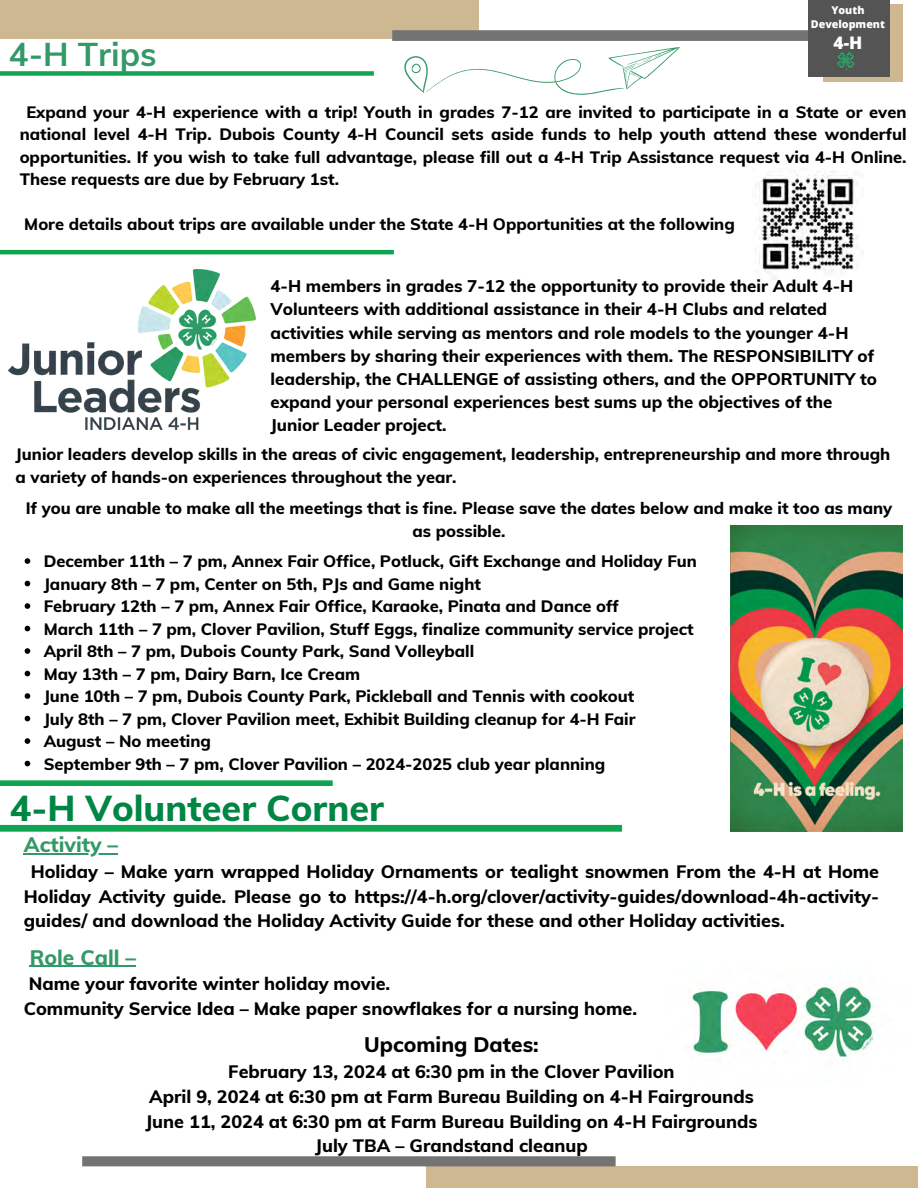
<style>
.page{position:relative;width:918px;height:1188px;background:#fff}
.page>*{position:absolute;margin:0;border:0;box-sizing:border-box;transform-origin:0 0}
.t1{font:800 36px "Muli";color:#008644}
.t2{font:700 33px "Muli";color:#396}
.t3{font:800 21px "Muli";color:#396}
.t4{font:800 21px "Muli";color:#000}
.t5{font:800 18px/24.8px "Muli";color:#000;text-align:justify}
.t6{font:800 17.25px "Open Sans";color:#fff}
.t7{font:800 16.95px/23.2px "Muli";color:#000}
.t8{font:800 16.5px/22.5px "Muli";color:#000;text-align:center}
.t9{font:800 10.65px/14.7px "Open Sans";color:#fff;text-align:center}
</style>
<div class="page">
<img style="left:691px;top:981px;width:184px;height:77px">
<div style="left:1px;top:0;width:478px;height:39px;background:#ceb891"></div>
<div style="left:392px;top:30px;width:509px;height:11px;background:#737373"></div>
<div style="left:823px;top:4px;width:79px;height:77px;background:#ceb891"></div>
<div style="left:808px;top:0;width:81px;height:76px;background:#545454"></div>
<img style="left:838px;top:53px;width:17px;height:16px">
<div style="left:427px;top:1166px;width:491px;height:22px;background:#ceb891"></div>
<div style="left:82px;top:1156px;width:534px;height:10px;background:#737373"></div>
<hr style="left:0;top:250px;width:394px;height:4px;background:#0fa44f">
<div style="left:0;top:825px;width:622px;height:7px;background:#0fa44f"></div>
<div style="left:0;top:780px;width:333px;height:6px;background:#0fa44f"></div>
<div style="left:0;top:71px;width:374px;height:5px;background:#0fa44f"></div>
<img style="left:755px;top:171px;width:103px;height:109px">
<img style="left:9px;top:270px;width:246px;height:159px">
<img style="left:730px;top:526px;width:172px;height:306px">
<svg style="left:25px;top:558px;width:5px;height:6px"></svg>
<svg style="left:25px;top:581px;width:5px;height:5px"></svg>
<svg style="left:25px;top:603px;width:5px;height:6px"></svg>
<svg style="left:25px;top:626px;width:5px;height:5px"></svg>
<svg style="left:25px;top:648px;width:5px;height:6px"></svg>
<svg style="left:25px;top:671px;width:5px;height:5px"></svg>
<svg style="left:25px;top:693px;width:5px;height:6px"></svg>
<svg style="left:25px;top:716px;width:5px;height:5px"></svg>
<svg style="left:25px;top:738px;width:5px;height:6px"></svg>
<svg style="left:25px;top:761px;width:5px;height:5px"></svg>
<svg style="left:404px;top:47px;width:276px;height:48px"></svg>
<hr style="left:24px;top:853px;width:94px;height:1px;background:#396">
<hr style="left:30px;top:966px;width:106px;height:1px;background:#396">
<p class="t2" style="left:9px;top:33px;width:149px">4-H Trips</p>
<p class="t9" style="left:811px;top:2px;width:76px">Youth<br>Development</p>
<p class="t6" style="left:834px;top:30px;width:30px">4-H</p>
<p class="t8" style="left:20px;top:100px;width:888px;text-align:justify;text-indent:7px">Expand your 4-H experience with a trip! Youth in grades 7-12 are invited to participate in a State or even national level 4-H Trip. Dubois County 4-H Council sets aside funds to help youth attend these wonderful opportunities. If you wish to take full advantage, please fill out a 4-H Trip Assistance request via 4-H Online.<br>These requests are due by February 1st.</p>
<p class="t8" style="left:24px;top:213px;width:712px">More details about trips are available under the State 4-H Opportunities at the following</p>
<p class="t7" style="left:270px;top:274px;width:608px">4-H members in grades 7-12 the opportunity to provide their Adult 4-H Volunteers with additional assistance in their 4-H Clubs and related activities while serving as mentors and role models to the younger 4-H members by sharing their experiences with them. The RESPONSIBILITY of leadership, the CHALLENGE of assisting others, and the OPPORTUNITY to expand your personal experiences best sums up the objectives of the Junior Leader project.</p>
<p class="t8" style="left:16px;top:443px;width:876px;text-align:left">Junior leaders develop skills in the areas of civic engagement, leadership, entrepreneurship and more through a variety of hands-on experiences throughout the year.</p>
<p class="t8" style="left:26px;top:497px;width:868px">If you are unable to make all the meetings that is fine. Please save the dates below and make it too as many as possible.</p>
<p class="t8" style="left:44px;top:550px;width:655px">December 11th – 7 pm, Annex Fair Office, Potluck, Gift Exchange and Holiday Fun</p>
<p class="t8" style="left:44px;top:572px;width:439px">January 8th – 7 pm, Center on 5th, PJs and Game night</p>
<p class="t8" style="left:44px;top:595px;width:577px">February 12th – 7 pm, Annex Fair Office, Karaoke, Pinata and Dance off</p>
<p class="t8" style="left:44px;top:617px;width:652px">March 11th – 7 pm, Clover Pavilion, Stuff Eggs, finalize community service project</p>
<p class="t8" style="left:44px;top:640px;width:432px">April 8th – 7 pm, Dubois County Park, Sand Volleyball</p>
<p class="t8" style="left:44px;top:662px;width:318px">May 13th – 7 pm, Dairy Barn, Ice Cream</p>
<p class="t8" style="left:44px;top:685px;width:592px">June 10th – 7 pm, Dubois County Park, Pickleball and Tennis with cookout</p>
<p class="t8" style="left:44px;top:707px;width:593px">July 8th – 7 pm, Clover Pavilion meet, Exhibit Building cleanup for 4-H Fair</p>
<p class="t8" style="left:44px;top:730px;width:169px">August – No meeting</p>
<p class="t8" style="left:44px;top:752px;width:563px">September 9th – 7 pm, Clover Pavilion – 2024-2025 club year planning</p>
<p class="t1" style="left:10px;top:784px;width:376px">4-H Volunteer Corner</p>
<p class="t3" style="left:24px;top:831px;width:96px">Activity –</p>
<p class="t5" style="left:24px;top:859px;width:857px;text-indent:7px">Holiday – Make yarn wrapped Holiday Ornaments or tealight snowmen From the 4-H at Home Holiday Activity guide. Please go to https://4-h.org/clover/activity-guides/download-4h-activity&shy;guides/ and download the Holiday Activity Guide for these and other Holiday activities.</p>
<p class="t3" style="left:30px;top:943px;width:108px">Role Call –</p>
<p class="t5" style="left:29px;top:971px;width:363px">Name your favorite winter holiday movie.</p>
<p class="t5" style="left:24px;top:996px;width:615px">Community Service Idea – Make paper snowflakes for a nursing home.</p>
<p class="t4" style="left:364px;top:1031px;width:176px">Upcoming Dates:</p>
<p class="t5" style="left:228px;top:1059px;width:448px">February 13, 2024 at 6:30 pm in the Clover Pavilion</p>
<p class="t5" style="left:149px;top:1084px;width:606px">April 9, 2024 at 6:30 pm at Farm Bureau Building on 4-H Fairgrounds</p>
<p class="t5" style="left:145px;top:1109px;width:614px">June 11, 2024 at 6:30 pm at Farm Bureau Building on 4-H Fairgrounds</p>
<p class="t5" style="left:315px;top:1133px;width:274px">July TBA – Grandstand cleanup</p>
</div>
